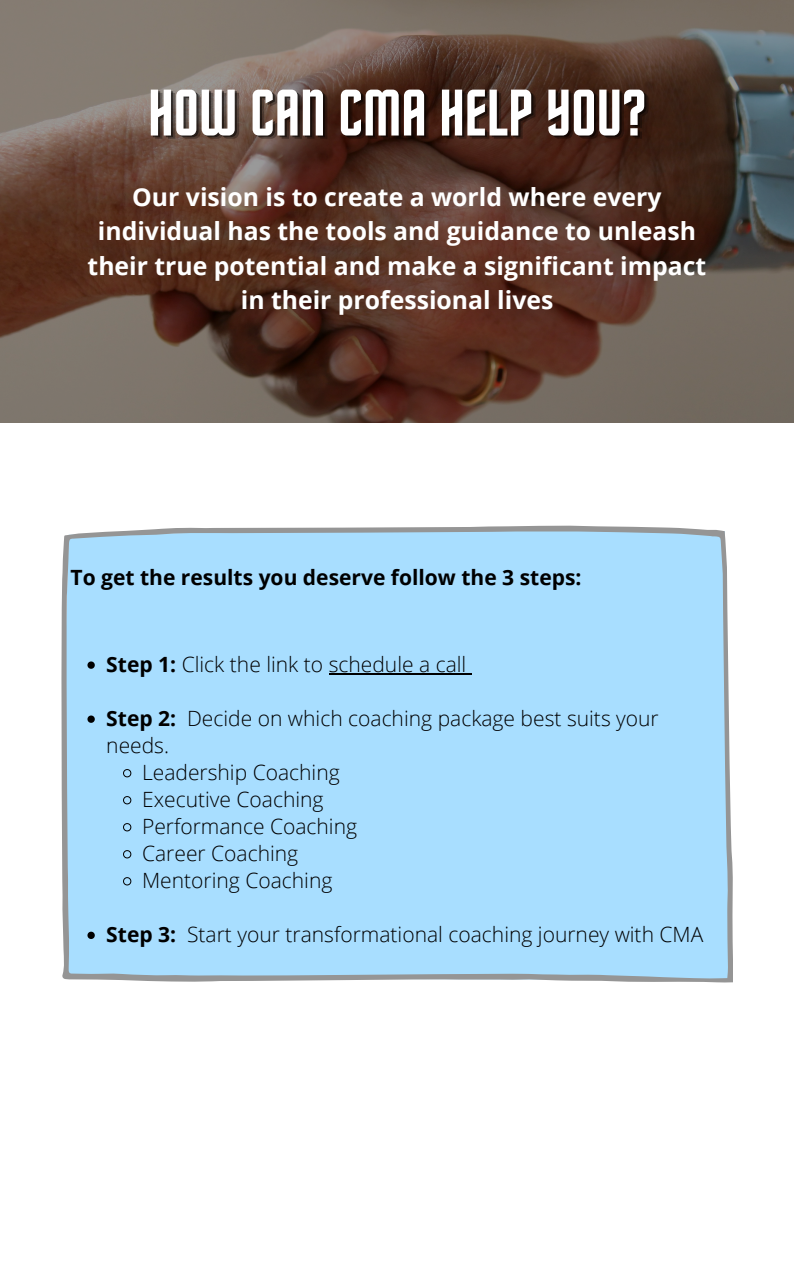
<style>
.page{position:relative;width:794px;height:1266px;background:#fff}
.page>*{position:absolute;margin:0;border:0;box-sizing:border-box;transform-origin:0 0}
.t1{font:66px "Horta";color:#fff}
.t2{font:700 24.75px/34.3px "Open Sans";color:#fff;text-align:center}
.t3{font:300 21px/27px "Open Sans";color:#000}
.t4{font:700 21px "Open Sans";color:#000}
.s1{font-weight:700}
</style>
<div class="page">
<img style="left:0;top:0;width:793px;height:423px">
<div style="left:61px;top:526px;width:671px;height:456px;background:#a8deff"></div>
<svg style="left:87px;top:661px;width:8px;height:8px"></svg>
<hr style="left:328px;top:673px;width:138px;height:2px;background:#000">
<svg style="left:87px;top:715px;width:8px;height:8px"></svg>
<svg style="left:123px;top:769px;width:8px;height:8px"></svg>
<svg style="left:123px;top:796px;width:8px;height:8px"></svg>
<svg style="left:123px;top:823px;width:8px;height:8px"></svg>
<svg style="left:123px;top:850px;width:8px;height:8px"></svg>
<svg style="left:123px;top:877px;width:8px;height:8px"></svg>
<svg style="left:87px;top:931px;width:8px;height:8px"></svg>
<p class="t1" style="left:148px;top:85px;width:499px">HOW CAN CMA HELP YOU?</p>
<p class="t2" style="left:88px;top:179px;width:620px">Our vision is to create a world where every individual has the tools and guidance to unleash their true potential and make a significant impact in their professional lives</p>
<p class="t4" style="left:70px;top:563px;width:512px">To get the results you deserve follow the 3 steps:</p>
<p class="t3" style="left:106px;top:650px;width:361px"><span class="s1">Step 1:</span> Click the link to schedule a call</p>
<p class="t3" style="left:106px;top:704px;width:553px"><span class="s1">Step 2:</span> Decide on which coaching package best suits your needs.</p>
<p class="t3" style="left:142px;top:758px;width:199px">Leadership Coaching</p>
<p class="t3" style="left:142px;top:785px;width:183px">Executive Coaching</p>
<p class="t3" style="left:142px;top:812px;width:216px">Performance Coaching</p>
<p class="t3" style="left:142px;top:839px;width:158px">Career Coaching</p>
<p class="t3" style="left:142px;top:866px;width:192px">Mentoring Coaching</p>
<p class="t3" style="left:106px;top:920px;width:598px"><span class="s1">Step 3:</span> Start your transformational coaching journey with CMA</p>
</div>
